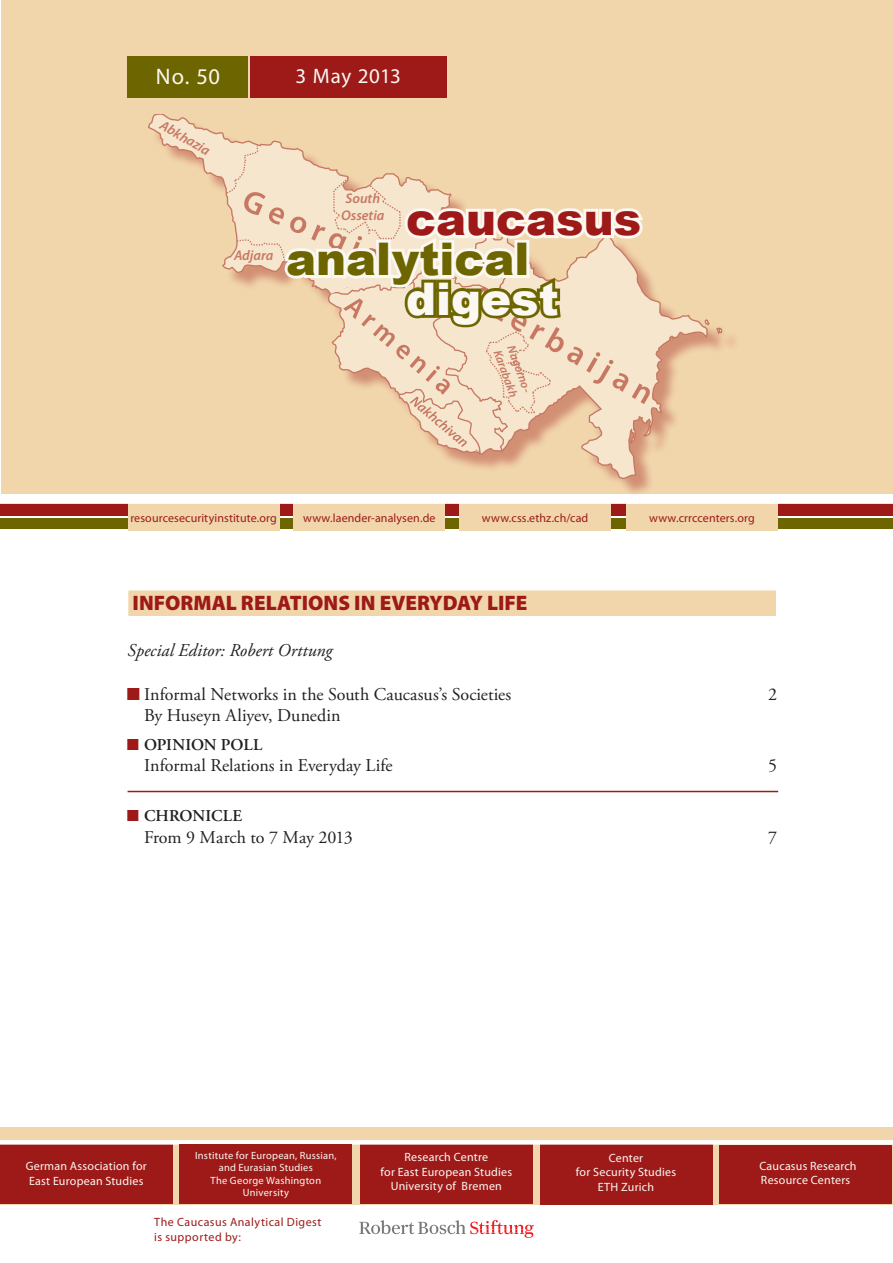
<style>
.page{position:relative;width:893px;height:1263px;background:#fff}
.page>*{position:absolute;margin:0;border:0;box-sizing:border-box;transform-origin:0 0}
.Ueberschrift_Titelbl{font:900 45px "Arial";color:#6d6600}
.Ueberschrift_Titelbl-2{font:900 45px "Arial";color:#9d1a19}
.Ueberschrift_Titelbl-3{font:900 45px "Arial";color:#fbf8f1}
.Nummer_Titel{font:22.5px "Myriad Pro";color:#fbf8f1}
.Themen_Inhaltsverzei{font:900 21px "Myriad Pro";color:#9d1a19}
.Datum_Titel{font:21px "Myriad Pro";letter-spacing:.025em;color:#fbf8f1}
.Inhaltsverzeichnis_A{font:18px "Adobe Garamond Pro";color:#231f20}
.Special_Editor{font:italic 18px "Adobe Garamond Pro";color:#231f20}
.Inhaltverzeichnis_Ue{font:600 16.5px "Adobe Garamond Pro";color:#231f20}
.t1{font:italic 600 14.1px/16.8px "Myriad Pro";color:#9d1a19;text-align:center}
.Text_unterer_Balken{font:12px/14.4px "Myriad Pro";letter-spacing:.015em;color:#fbf8f1;text-align:center}
.URL_auf_Titelseite{font:12px "Myriad Pro";letter-spacing:.01em;color:#9d1a19}
.Titelseite_Balken_Sp{font:12px/14.4px "Myriad Pro";letter-spacing:.04em;color:#9d1a19}
.t2{font:italic 600 12px/14.4px "Myriad Pro";color:#9d1a19}
.Text_unterer_Balken-2{font:10.5px/12.6px "Myriad Pro";letter-spacing:.02em;color:#fbf8f1;text-align:center}
.s1{font-family:"Futura TOT Boo";color:#9d1a19}
.s2{font-family:"Futura TOT Boo";font-weight:400;color:#9d1a19}
</style>
<div class="page">
<div style="left:0;top:501px;width:893px;height:15px;background:#9d1a19"></div>
<div style="left:0;top:519px;width:893px;height:10px;background:#6d6600"></div>
<div style="left:1px;top:0;width:891px;height:493px;background:#f1d5ab"></div>
<div style="left:0;top:1127px;width:893px;height:77px;background:#f1d5ab"></div>
<div style="left:459px;top:499px;width:152px;height:31px;background:#f1d5ab"></div>
<div style="left:128px;top:590px;width:649px;height:27px;background:#f1d5ab"></div>
<div style="left:127px;top:589px;width:650px;height:28px;border:2px solid #fff"></div>
<div style="left:150px;top:117px;width:590px;height:380px;background:#f1d5ab"></div>
<svg style="left:445px;top:281px;width:263px;height:199px"></svg>
<svg style="left:703px;top:318px;width:20px;height:19px"></svg>
<svg style="left:148px;top:115px;width:77px;height:154px"></svg>
<div style="left:128px;top:56px;width:120px;height:42px;background:#6d6600"></div>
<div style="left:250px;top:56px;width:196px;height:42px;background:#9d1a19"></div>
<hr style="left:128px;top:791px;width:650px;height:1px;background:#9d1a19">
<svg style="left:225px;top:138px;width:426px;height:317px"></svg>
<div style="left:360px;top:1144px;width:173px;height:60px;background:#9d1a19"></div>
<div style="left:540px;top:1144px;width:172px;height:60px;background:#9d1a19"></div>
<div style="left:719px;top:1145px;width:173px;height:59px;background:#9d1a19"></div>
<div style="left:128px;top:499px;width:152px;height:31px;background:#f1d5ab"></div>
<div style="left:293px;top:499px;width:152px;height:31px;background:#f1d5ab"></div>
<div style="left:626px;top:499px;width:152px;height:32px;background:#f1d5ab"></div>
<div style="left:0;top:498px;width:893px;height:6px;background:#fff"></div>
<div style="left:0;top:1144px;width:172px;height:60px;background:#9d1a19"></div>
<hr style="left:0;top:1140px;width:893px;height:4px;background:#fff">
<div style="left:180px;top:1144px;width:172px;height:60px;background:#9d1a19"></div>
<svg style="left:359px;top:1220px;width:175px;height:18px"></svg>
<p class="Nummer_Titel" style="left:156px;top:62px;width:66px">No. 50</p>
<p class="Datum_Titel" style="left:296px;top:63px;width:107px">3 May 2013</p>
<p class="t1" style="left:165px;top:116px;width:57px;rotate:30deg">Abkhazia</p>
<p class="t1" style="left:234px;top:247px;width:41px">Adjara</p>
<p class="t1" style="left:341px;top:190px;width:45px">South<br>Ossetia</p>
<p class="Ueberschrift_Titelbl-2" style="left:406px;top:186px;width:237px">caucasus</p>
<p class="Ueberschrift_Titelbl" style="left:286px;top:226px;width:245px">analytical</p>
<p class="Ueberschrift_Titelbl-3" style="left:406px;top:266px;width:154px">digest</p>
<p class="t2" style="left:518px;top:343px;width:53px;rotate:70deg">Nagorno-<br>Karabakh</p>
<p class="URL_auf_Titelseite" style="left:130px;top:511px;width:148px">resourcesecurityinstitute.org</p>
<p class="URL_auf_Titelseite" style="left:303px;top:511px;width:134px">www.laender-analysen.de</p>
<p class="URL_auf_Titelseite" style="left:649px;top:511px;width:107px">www.crrccenters.org</p>
<p class="URL_auf_Titelseite" style="left:482px;top:511px;width:108px">www.css.ethz.ch/cad</p>
<p class="Themen_Inhaltsverzei" style="left:133px;top:589px;width:396px">INFORMAL RELATIONS IN EVERYDAY LIFE</p>
<p class="Special_Editor" style="left:128px;top:640px;width:206px">Special Editor: Robert Orttung</p>
<p class="Inhaltsverzeichnis_A" style="left:128px;top:683px;width:385px"><span class="s1">■</span> Informal Networks in the South Caucasus’s Societies</p>
<p class="Inhaltsverzeichnis_A" style="left:768px;top:683px;width:10px">2</p>
<p class="Inhaltsverzeichnis_A" style="left:144px;top:705px;width:198px">By Huseyn Aliyev, Dunedin</p>
<p class="Inhaltverzeichnis_Ue" style="left:128px;top:735px;width:136px"><span class="s2">■</span> OPINION POLL</p>
<p class="Inhaltsverzeichnis_A" style="left:144px;top:755px;width:250px">Informal Relations in Everyday Life</p>
<p class="Inhaltsverzeichnis_A" style="left:768px;top:755px;width:10px">5</p>
<p class="Inhaltverzeichnis_Ue" style="left:128px;top:806px;width:116px"><span class="s2">■</span> CHRONICLE</p>
<p class="Inhaltsverzeichnis_A" style="left:144px;top:826px;width:210px">From 9 March to 7 May 2013</p>
<p class="Inhaltsverzeichnis_A" style="left:768px;top:826px;width:10px">7</p>
<p class="Text_unterer_Balken-2" style="left:195px;top:1148px;width:143px">Institute for European, Russian, and Eurasian Studies</p>
<p class="Text_unterer_Balken-2" style="left:211px;top:1174px;width:112px">The George Washington<br>University</p>
<p class="Titelseite_Balken_Sp" style="left:154px;top:1215px;width:169px">The Caucasus Analytical Digest is supported by:</p>
<p class="Text_unterer_Balken" style="left:26px;top:1159px;width:123px;text-align:left">German Association for<br>East European Studies</p>
<p class="Text_unterer_Balken" style="left:380px;top:1150px;width:133px">Research Centre<br>for East European Studies<br>University of Bremen</p>
<p class="Text_unterer_Balken" style="left:576px;top:1150px;width:102px">Center<br>for Security Studies<br>ETH Zurich</p>
<p class="Text_unterer_Balken" style="left:759px;top:1158px;width:99px;text-align:left">Caucasus Research<br>Resource Centers</p>
</div>
